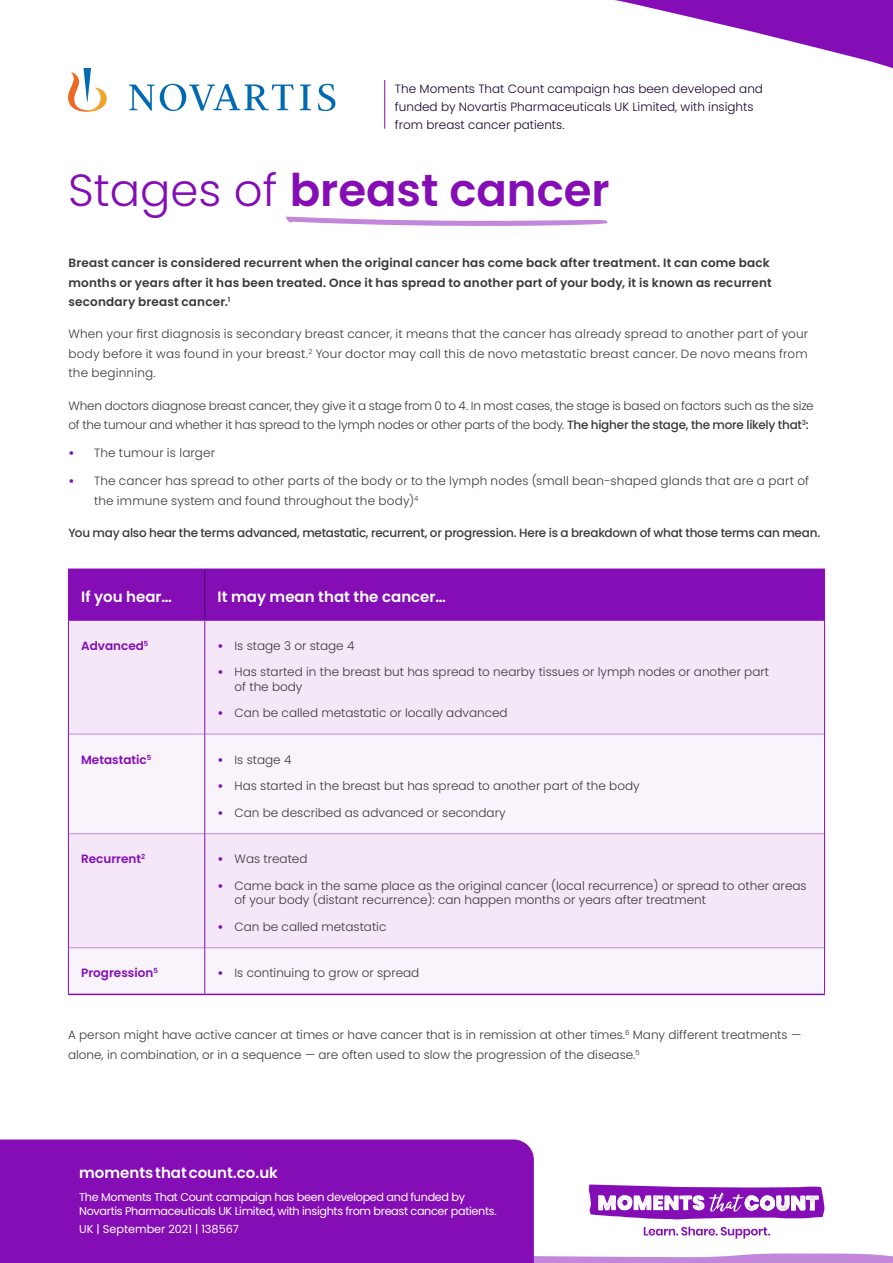
<style>
.page{position:relative;width:893px;height:1263px;background:#fff}
.page>*{position:absolute;margin:0;border:0;box-sizing:border-box;transform-origin:0 0}
.t1{font:600 45px "Poppins";color:#840db5}
.t2{font:600 15px "Poppins";color:#fff}
.t3{font:300 12px/19.5px "Poppins";color:#393939}
.t4{font:600 12px/19.5px "Poppins";letter-spacing:.015em;color:#393939}
.t5{font:300 12px/18px "Poppins";color:#1c0130}
.t6{font:500 12px "Poppins";letter-spacing:-.02em;color:#393939}
.t7{font:600 12px "Poppins";color:#840db5}
.t8{font:11.25px/13.5px "Poppins";letter-spacing:-.03em;color:#fff}
.t9{font:11.25px "Poppins";color:#fff}
.s1{font-weight:300}
.s2{font-weight:500}
.s3{font-weight:700;color:#840db5}
</style>
<div class="page">
<div style="left:69px;top:570px;width:755px;height:49px;background:#840db5"></div>
<div style="left:69px;top:621px;width:755px;height:113px;background:#f3e7f8"></div>
<svg style="left:69px;top:735px;width:755px;height:259px;fill:#f9f3fb"></svg>
<hr style="left:69px;top:734px;width:135px;height:1px;background:#c286da">
<hr style="left:205px;top:734px;width:619px;height:1px;background:#c286da">
<hr style="left:69px;top:833px;width:135px;height:1px;background:#c286da">
<hr style="left:205px;top:833px;width:619px;height:1px;background:#c286da">
<hr style="left:69px;top:947px;width:135px;height:1px;background:#c286da">
<hr style="left:205px;top:947px;width:619px;height:1px;background:#c286da">
<hr style="left:69px;top:619px;width:136px;height:2px;background:#840db5">
<hr style="left:205px;top:619px;width:619px;height:2px;background:#840db5">
<hr style="left:68px;top:569px;width:137px;height:1px;background:#840db5">
<hr style="left:68px;top:569px;width:1px;height:51px;background:#840db5">
<hr style="left:205px;top:569px;width:620px;height:1px;background:#840db5">
<hr style="left:824px;top:569px;width:1px;height:51px;background:#840db5">
<hr style="left:68px;top:620px;width:1px;height:114px;background:#840db5">
<hr style="left:204px;top:621px;width:1px;height:113px;background:#840db5">
<hr style="left:824px;top:620px;width:1px;height:114px;background:#840db5">
<hr style="left:68px;top:734px;width:1px;height:100px;background:#840db5">
<hr style="left:204px;top:734px;width:1px;height:100px;background:#840db5">
<hr style="left:824px;top:734px;width:1px;height:100px;background:#840db5">
<hr style="left:68px;top:834px;width:1px;height:114px;background:#840db5">
<hr style="left:204px;top:834px;width:1px;height:114px;background:#840db5">
<hr style="left:824px;top:834px;width:1px;height:114px;background:#840db5">
<hr style="left:68px;top:948px;width:1px;height:46px;background:#840db5">
<hr style="left:204px;top:948px;width:1px;height:46px;background:#840db5">
<hr style="left:824px;top:948px;width:1px;height:46px;background:#840db5">
<hr style="left:68px;top:994px;width:137px;height:1px;background:#840db5">
<hr style="left:205px;top:994px;width:620px;height:1px;background:#840db5">
<hr style="left:204px;top:569px;width:1px;height:50px;background:#480a62">
<svg style="left:286px;top:216px;width:322px;height:10px"></svg>
<svg style="left:534px;top:1253px;width:359px;height:10px"></svg>
<svg style="left:614px;top:0;width:279px;height:69px"></svg>
<div style="left:0;top:1139px;width:534px;height:124px;background:#840db5"></div>
<svg style="left:644px;top:1226px;width:126px;height:12px"></svg>
<svg style="left:589px;top:1184px;width:236px;height:35px"></svg>
<hr style="left:384px;top:80px;width:1px;height:49px;background:#840db5">
<svg style="left:68px;top:68px;width:267px;height:44px"></svg>
<p class="t5" style="left:395px;top:80px;width:370px">The Moments That Count campaign has been developed and funded by Novartis Pharmaceuticals UK Limited, with insights from breast cancer patients.</p>
<p class="t1" style="left:68px;top:164px;width:543px"><span class="s1">Stages of</span> breast cancer</p>
<p class="t4" style="left:69px;top:253px;width:705px">Breast cancer is considered recurrent when the original cancer has come back after treatment. It can come back months or years after it has been treated. Once it has spread to another part of your body, it is known as recurrent secondary breast cancer.<sup>1</sup></p>
<p class="t3" style="left:69px;top:324px;width:741px;text-align:justify">When your first diagnosis is secondary breast cancer, it means that the cancer has already spread to another part of your body before it was found in your breast.<sup>2</sup> Your doctor may call this de novo metastatic breast cancer. De novo means from the beginning.</p>
<p class="t3" style="left:69px;top:396px;width:747px">When doctors diagnose breast cancer, they give it a stage from 0 to 4. In most cases, the stage is based on factors such as the size of the tumour and whether it has spread to the lymph nodes or other parts of the body. <span class="s2">The higher the stage, the more likely that</span><sup>3</sup><span class="s2">:</span></p>
<p class="t3" style="left:69px;top:443px;width:148px"><span class="s3">•</span> The tumour is larger</p>
<p class="t3" style="left:94px;top:471px;width:717px;text-indent:-26px"><span class="s3">•</span> The cancer has spread to other parts of the body or to the lymph nodes (small bean-shaped glands that are a part of the immune system and found throughout the body)<sup>4</sup></p>
<p class="t6" style="left:69px;top:526px;width:753px">You may also hear the terms advanced, metastatic, recurrent, or progression. Here is a breakdown of what those terms can mean.</p>
<p class="t2" style="left:81px;top:588px;width:92px">If you hear…</p>
<p class="t2" style="left:218px;top:588px;width:230px">It may mean that the cancer…</p>
<p class="t7" style="left:81px;top:638px;width:69px">Advanced<sup>5</sup></p>
<p class="t3" style="left:218px;top:636px;width:138px"><span class="s3">•</span> Is stage 3 or stage 4</p>
<p class="t3" style="left:235px;top:665px;width:536px;line-height:14.4px;text-indent:-17px"><span class="s3">•</span> Has started in the breast but has spread to nearby tissues or lymph nodes or another part of the body</p>
<p class="t3" style="left:218px;top:703px;width:292px"><span class="s3">•</span> Can be called metastatic or locally advanced</p>
<p class="t7" style="left:81px;top:752px;width:72px">Metastatic<sup>5</sup></p>
<p class="t3" style="left:218px;top:750px;width:75px"><span class="s3">•</span> Is stage 4</p>
<p class="t3" style="left:218px;top:776px;width:424px"><span class="s3">•</span> Has started in the breast but has spread to another part of the body</p>
<p class="t3" style="left:218px;top:803px;width:290px"><span class="s3">•</span> Can be described as advanced or secondary</p>
<p class="t7" style="left:81px;top:852px;width:65px">Recurrent<sup>2</sup></p>
<p class="t3" style="left:218px;top:849px;width:91px"><span class="s3">•</span> Was treated</p>
<p class="t3" style="left:235px;top:878px;width:574px;line-height:14.4px;text-indent:-17px"><span class="s3">•</span> Came back in the same place as the original cancer (local recurrence) or spread to other areas of your body (distant recurrence): can happen months or years after treatment</p>
<p class="t3" style="left:218px;top:917px;width:170px"><span class="s3">•</span> Can be called metastatic</p>
<p class="t7" style="left:81px;top:966px;width:78px">Progression<sup>5</sup></p>
<p class="t3" style="left:218px;top:963px;width:203px"><span class="s3">•</span> Is continuing to grow or spread</p>
<p class="t3" style="left:68px;top:1025px;width:735px">A person might have active cancer at times or have cancer that is in remission at other times.<sup>6</sup> Many different treatments — alone, in combination, or in a sequence — are often used to slow the progression of the disease.<sup>5</sup></p>
<p class="t2" style="left:79px;top:1164px;width:200px">moments that count.co.uk</p>
<p class="t8" style="left:79px;top:1190px;width:419px">The Moments That Count campaign has been developed and funded by<br>Novartis Pharmaceuticals UK Limited, with insights from breast cancer patients.</p>
<p class="t9" style="left:79px;top:1222px;width:161px">UK | September 2021 | 138567</p>
</div>
